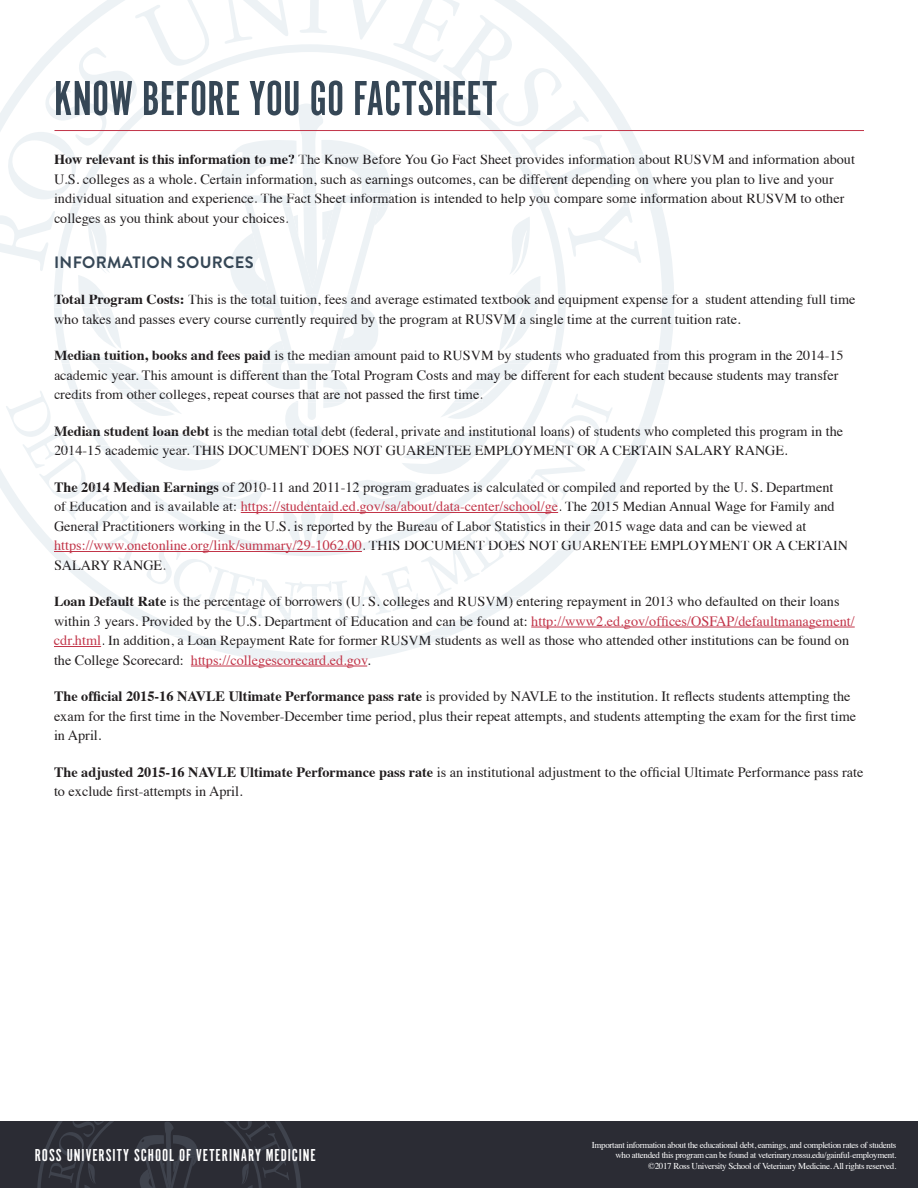
<style>
.page{position:relative;width:918px;height:1188px;background:#fff}
.page>*{position:absolute;margin:0;border:0;box-sizing:border-box;transform-origin:0 0}
.t1{font:51px "Alternate Got No 1 D";color:#364756}
.t2{font:18px "Alternate Got No 1 D";letter-spacing:.05em;color:#fff}
.t3{font:700 16.5px "Brandon Grotesque";letter-spacing:.02em;color:#364756}
.t4{font:14.25px/19.5px "Times";color:#231f20}
.t5{font:9px/10.8px "Times";letter-spacing:-.035em;color:#fff;text-align:right}
.s1{font-weight:700}
.s2{color:#c23549}
</style>
<div class="page">
<svg style="left:101px;top:629px;width:363px;height:34px"></svg>
<div style="left:0;top:1121px;width:918px;height:67px;background:#2b2c34"></div>
<svg style="left:37px;top:1121px;width:77px;height:67px"></svg>
<svg style="left:224px;top:1121px;width:77px;height:67px"></svg>
<svg style="left:136px;top:1122px;width:62px;height:66px"></svg>
<hr style="left:531px;top:627px;width:324px;height:1px;background:#c23549">
<hr style="left:54px;top:646px;width:47px;height:1px;background:#c23549">
<hr style="left:191px;top:666px;width:176px;height:1px;background:#c23549">
<svg style="left:0;top:0;width:674px;height:629px"></svg>
<svg style="left:172px;top:636px;width:279px;height:13px"></svg>
<hr style="left:54px;top:130px;width:810px;height:1px;background:#c23549">
<h1 class="t1" style="left:54px;top:71px;width:444px">KNOW BEFORE YOU GO FACTSHEET</h1>
<p class="t4" style="left:54px;top:149px;width:803px"><span class="s1">How relevant is this information to me?</span> The Know Before You Go Fact Sheet provides information about RUSVM and information about U.S. colleges as a whole. Certain information, such as earnings outcomes, can be different depending on where you plan to live and your individual situation and experience. The Fact Sheet information is intended to help you compare some information about RUSVM to other colleges as you think about your choices.</p>
<p class="t3" style="left:54px;top:251px;width:201px">INFORMATION SOURCES</p>
<p class="t4" style="left:54px;top:289px;width:803px"><span class="s1">Total Program Costs:</span> This is the total tuition, fees and average estimated textbook and equipment expense for a student attending full time who takes and passes every course currently required by the program at RUSVM a single time at the current tuition rate.</p>
<p class="t4" style="left:54px;top:345px;width:791px"><span class="s1">Median tuition, books and fees paid</span> is the median amount paid to RUSVM by students who graduated from this program in the 2014-15 academic year. This amount is different than the Total Program Costs and may be different for each student because students may transfer credits from other colleges, repeat courses that are not passed the first time.</p>
<p class="t4" style="left:54px;top:420px;width:791px"><span class="s1">Median student loan debt</span> is the median total debt (federal, private and institutional loans) of students who completed this program in the<br>2014-15 academic year. THIS DOCUMENT DOES NOT GUARENTEE EMPLOYMENT OR A CERTAIN SALARY RANGE.</p>
<p class="t4" style="left:54px;top:476px;width:796px"><span class="s1">The 2014 Median Earnings</span> of 2010-11 and 2011-12 program graduates is calculated or compiled and reported by the U. S. Department of Education and is available at: <span class="s2">https://studentaid.ed.gov/sa/about/data-center/school/ge</span>. The 2015 Median Annual Wage for Family and General Practitioners working in the U.S. is reported by the Bureau of Labor Statistics in their 2015 wage data and can be viewed at <span class="s2">https://www.onetonline.org/link/summary/29-1062.00</span>. THIS DOCUMENT DOES NOT GUARENTEE EMPLOYMENT OR A CERTAIN SALARY RANGE.</p>
<p class="t4" style="left:54px;top:591px;width:802px"><span class="s1">Loan Default Rate</span> is the percentage of borrowers (U. S. colleges and RUSVM) entering repayment in 2013 who defaulted on their loans within 3 years. Provided by the U.S. Department of Education and can be found at: <span class="s2">http://www2.ed.gov/offices/OSFAP/defaultmanagement/ cdr.html</span>. In addition, a Loan Repayment Rate for former RUSVM students as well as those who attended other institutions can be found on the College Scorecard: <span class="s2">https://collegescorecard.ed.gov</span>.</p>
<p class="t4" style="left:54px;top:686px;width:804px"><span class="s1">The official 2015-16 NAVLE Ultimate Performance pass rate</span> is provided by NAVLE to the institution. It reflects students attempting the exam for the first time in the November-December time period, plus their repeat attempts, and students attempting the exam for the first time in April.</p>
<p class="t4" style="left:54px;top:761px;width:811px"><span class="s1">The adjusted 2015-16 NAVLE Ultimate Performance pass rate</span> is an institutional adjustment to the official Ultimate Performance pass rate to exclude first-attempts in April.</p>
<p class="t2" style="left:35px;top:1145px;width:283px">ROSS UNIVERSITY SCHOOL OF VETERINARY MEDICINE</p>
<p class="t5" style="left:592px;top:1138px;width:306px">Important information about the educational debt, earnings, and completion rates of students who attended this program can be found at veterinary.rossu.edu/gainful-employment. ©2017 Ross University School of Veterinary Medicine. All rights reserved.</p>
</div>
